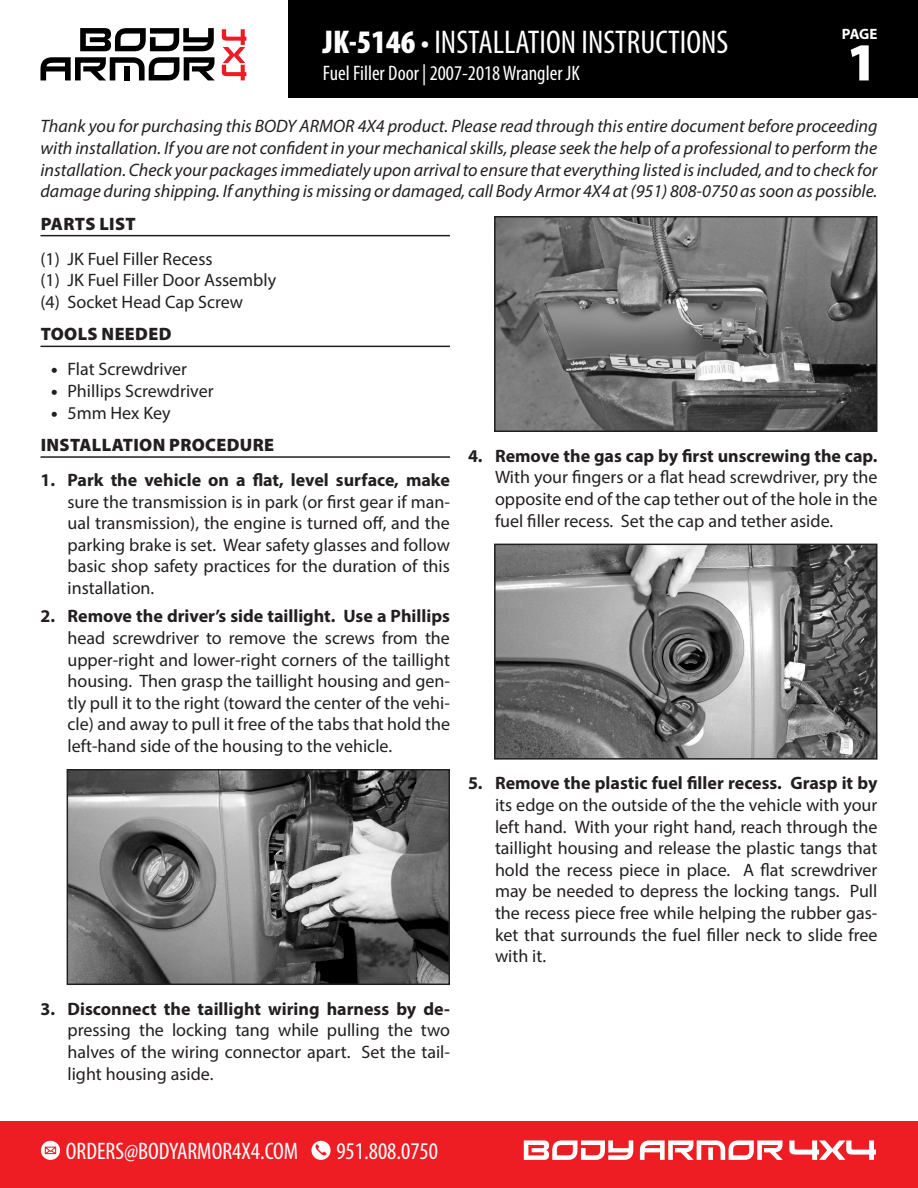
<style>
.page{position:relative;width:918px;height:1188px;background:#fff}
.page>*{position:absolute;margin:0;border:0;box-sizing:border-box;transform-origin:0 0}
.t1{font:900 54px "Myriad Pro";color:#fff}
.t2{font:condensed 33px "Myriad Pro";color:#fff}
.t3{font:condensed 24px "Myriad Pro";color:#fff}
.t4{font:condensed 21px "Myriad Pro";color:#fff}
.Parts_List{font:18px/21.6px "Myriad Pro";color:#231f20;text-align:justify}
.t5{font:italic 18px/21.6px "Myriad Pro";color:#231f20;text-align:justify}
.Section_Header{font:900 18px "Myriad Pro";letter-spacing:.02em;color:#231f20}
.t6{font:700 15px "Myriad Pro";color:#fff}
.s1{font-weight:900}
.s2{font-weight:700}
</style>
<div class="page">
<div style="left:288px;top:0;width:630px;height:98px;background:#000001"></div>
<div style="left:0;top:1121px;width:918px;height:67px;background:#ee1d23"></div>
<svg style="left:524px;top:1140px;width:109px;height:20px"></svg>
<svg style="left:640px;top:1140px;width:143px;height:20px"></svg>
<svg style="left:789px;top:1140px;width:87px;height:20px"></svg>
<svg style="left:311px;top:1141px;width:20px;height:19px"></svg>
<svg style="left:41px;top:1141px;width:19px;height:19px"></svg>
<svg style="left:80px;top:28px;width:134px;height:23px"></svg>
<svg style="left:40px;top:57px;width:175px;height:23px"></svg>
<svg style="left:222px;top:29px;width:24px;height:51px"></svg>
<hr style="left:40px;top:235px;width:410px;height:1px;background:#231f20">
<hr style="left:40px;top:346px;width:410px;height:1px;background:#231f20">
<hr style="left:40px;top:456px;width:410px;height:2px;background:#231f20">
<img style="left:70px;top:772px;width:377px;height:210px">
<div style="left:67px;top:769px;width:383px;height:216px;border:2px solid #231f20"></div>
<img style="left:497px;top:219px;width:378px;height:210px">
<div style="left:494px;top:216px;width:384px;height:216px;border:2px solid #231f20"></div>
<img style="left:497px;top:547px;width:378px;height:210px">
<div style="left:494px;top:544px;width:384px;height:216px;border:2px solid #231f20"></div>
<h2 class="t2" style="left:323px;top:22px;width:407px"><span class="s1">JK-5146</span> • INSTALLATION INSTRUCTIONS</h2>
<p class="t4" style="left:323px;top:61px;width:258px">Fuel Filler Door | 2007-2018 Wrangler JK</p>
<p class="t6" style="left:842px;top:24px;width:37px">PAGE</p>
<h1 class="t1" style="left:847px;top:26px;width:32px">1</h1>
<p class="t5" style="left:40px;top:115px;width:839px">Thank you for purchasing this BODY ARMOR 4X4 product. Please read through this entire document before proceeding with installation. If you are not confident in your mechanical skills, please seek the help of a professional to perform the installation. Check your packages immediately upon arrival to ensure that everything listed is included, and to check for damage during shipping. If anything is missing or damaged, call Body Armor 4X4 at (951) 808-0750 as soon as possible.</p>
<p class="Section_Header" style="left:41px;top:211px;width:97px">PARTS LIST</p>
<p class="Parts_List" style="left:40px;top:247px;width:174px">(1) JK Fuel Filler Recess</p>
<p class="Parts_List" style="left:40px;top:269px;width:237px">(1) JK Fuel Filler Door Assembly</p>
<p class="Parts_List" style="left:40px;top:291px;width:204px">(4) Socket Head Cap Screw</p>
<p class="Section_Header" style="left:41px;top:322px;width:132px">TOOLS NEEDED</p>
<p class="Parts_List" style="left:51px;top:358px;width:137px"><span class="s1">•</span> Flat Screwdriver</p>
<p class="Parts_List" style="left:51px;top:380px;width:164px"><span class="s1">•</span> Phillips Screwdriver</p>
<p class="Parts_List" style="left:51px;top:401px;width:121px"><span class="s1">•</span> 5mm Hex Key</p>
<p class="Section_Header" style="left:41px;top:433px;width:235px">INSTALLATION PROCEDURE</p>
<p class="Parts_List" style="left:68px;top:469px;width:384px;text-indent:-27px"><span class="s2">1. Park the vehicle on a flat, level surface, make </span>sure the transmission is in park (or first gear if man&shy;ual transmission), the engine is turned off, and the parking brake is set. Wear safety glasses and follow basic shop safety practices for the duration of this installation.</p>
<p class="Parts_List" style="left:68px;top:605px;width:384px;text-indent:-27px"><span class="s2">2. Remove the driver’s side taillight. Use a Phillips </span>head screwdriver to remove the screws from the upper-right and lower-right corners of the taillight housing. Then grasp the taillight housing and gen&shy;tly pull it to the right (toward the center of the vehi&shy;cle) and away to pull it free of the tabs that hold the left-hand side of the housing to the vehicle.</p>
<p class="Parts_List" style="left:68px;top:998px;width:384px;text-indent:-27px"><span class="s2">3. Disconnect the taillight wiring harness by de&shy;</span>pressing the locking tang while pulling the two halves of the wiring connector apart. Set the tail&shy;light housing aside.</p>
<p class="Parts_List" style="left:495px;top:445px;width:384px;text-indent:-27px"><span class="s2">4. Remove the gas cap by first unscrewing the cap.<br></span>With your fingers or a flat head screwdriver, pry the opposite end of the cap tether out of the hole in the fuel filler recess. Set the cap and tether aside.</p>
<p class="Parts_List" style="left:495px;top:772px;width:384px;text-indent:-27px"><span class="s2">5. Remove the plastic fuel filler recess. Grasp it by </span>its edge on the outside of the the vehicle with your left hand. With your right hand, reach through the taillight housing and release the plastic tangs that hold the recess piece in place. A flat screwdriver may be needed to depress the locking tangs. Pull the recess piece free while helping the rubber gas&shy;ket that surrounds the fuel filler neck to slide free with it.</p>
<h3 class="t3" style="left:66px;top:1136px;width:234px">ORDERS@BODYARMOR4X4.COM</h3>
<h3 class="t3" style="left:336px;top:1136px;width:103px">951.808.0750</h3>
</div>
